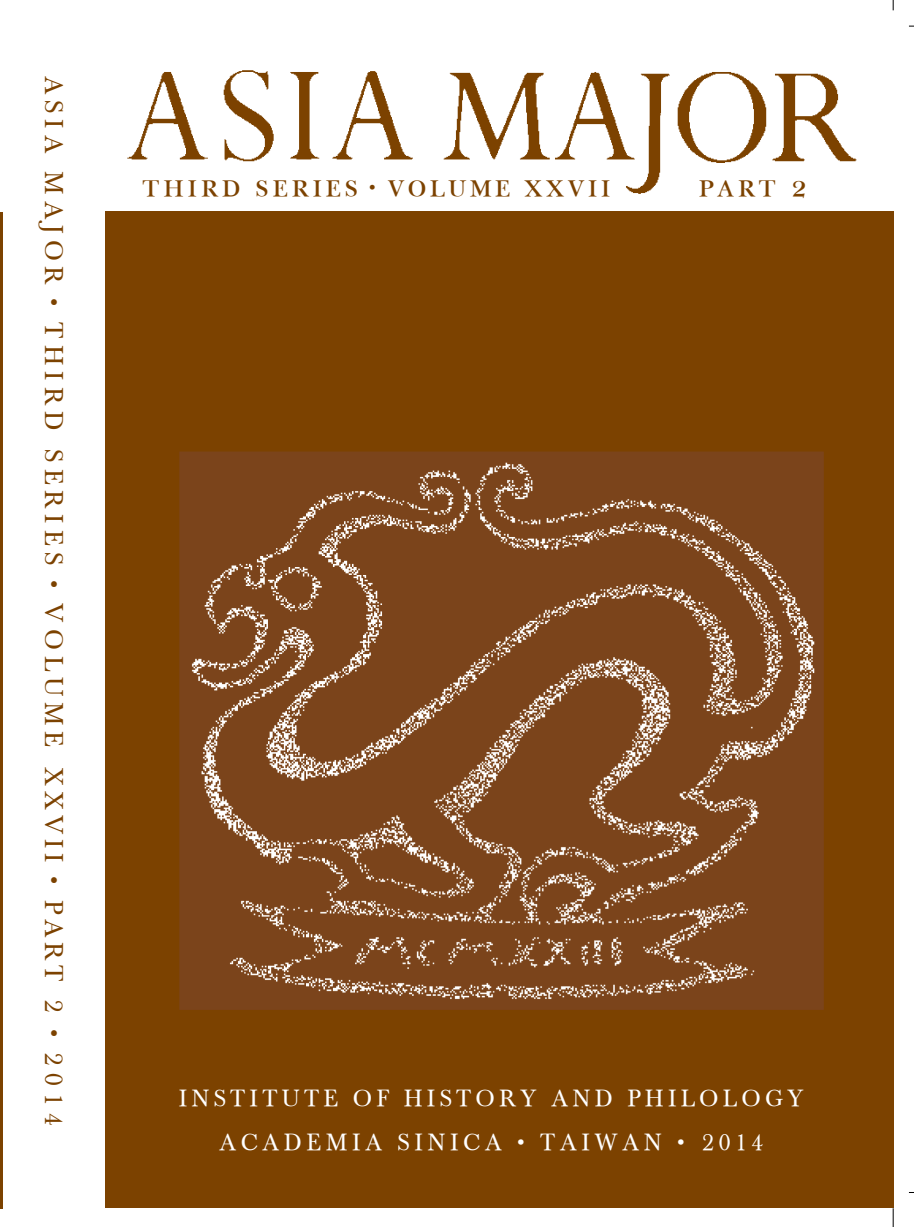
<style>
.page{position:relative;width:914px;height:1227px;background:#fff}
.page>*{position:absolute;margin:0;border:0;box-sizing:border-box;transform-origin:0 0}
.t1{font:33.43px "New Baskerville SC";letter-spacing:.1em;color:#7c4200;scale:.94 1}
.t2{font:24.5px "Baskerville Normal";letter-spacing:.24em;color:#7c4200}
.t3{font:22.75px "Baskerville";letter-spacing:.185em;color:#fff}
.t4{font:22.75px "Baskerville Normal";letter-spacing:.2em;color:#fff}
.s1{font-size:14px}
</style>
<div class="page">
<hr style="left:0;top:212px;width:3px;height:995px;background:#7c4200">
<div style="left:105px;top:211px;width:788px;height:996px;background:#7c4200"></div>
<img style="left:179px;top:451px;width:645px;height:559px">
<img style="left:127px;top:70px;width:730px;height:124px">
<svg style="left:892px;top:1207px;width:1px;height:19px"></svg>
<p class="t2" style="left:68px;top:76px;width:1050px;rotate:90deg">ASIA MAJOR • THIRD SERIES • VOLUME XXVII • PART 2 • 2014</p>
<h1 class="t1" style="left:142px;top:166px;width:500px">third series <span class="s1">•</span> volume xxvii</h1>
<h1 class="t1" style="left:698px;top:166px;width:118px">part 2</h1>
<p class="t3" style="left:179px;top:1085px;width:626px">INSTITUTE OF HISTORY AND PHILOLOGY</p>
<p class="t4" style="left:219px;top:1128px;width:546px">ACADEMIA SINICA • TAIWAN • 2014</p>
</div>
